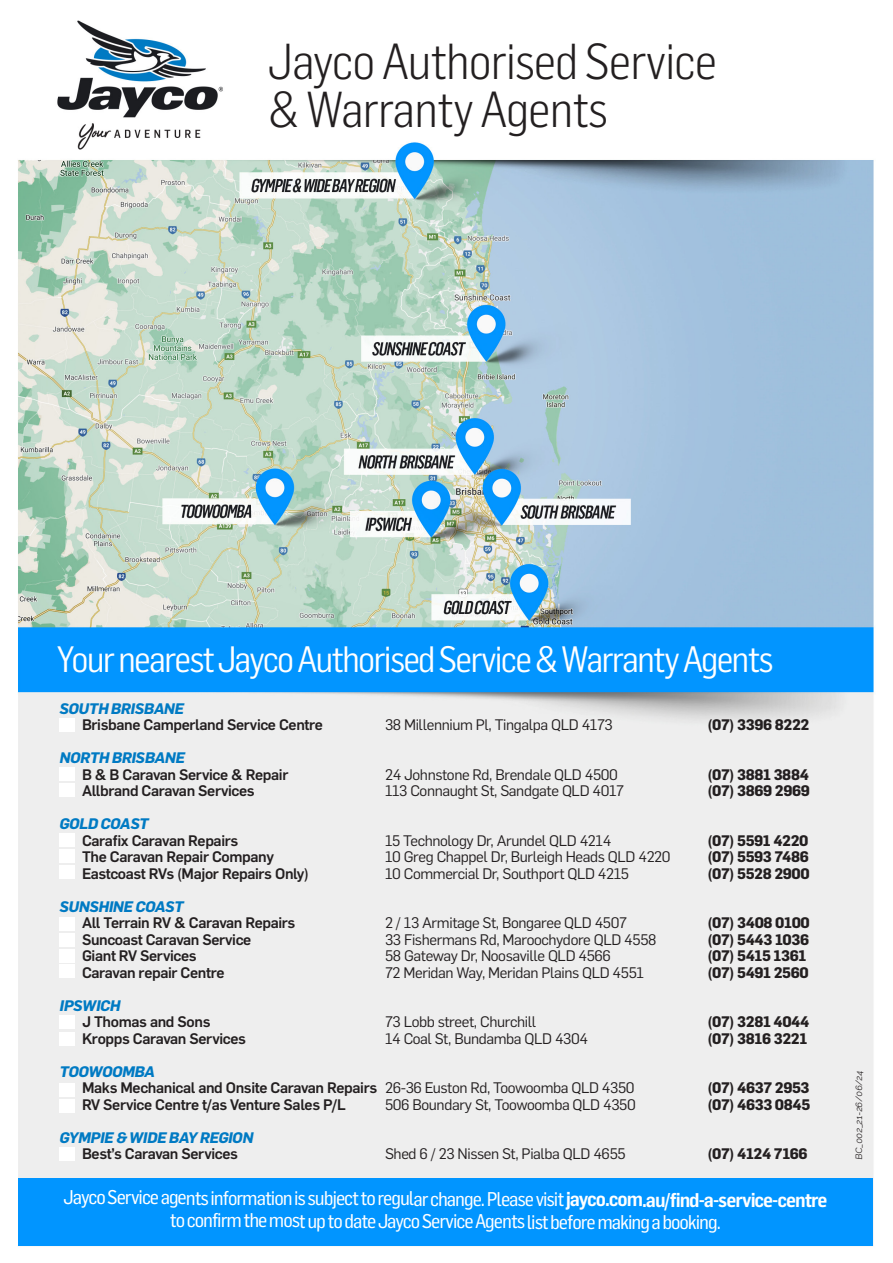
<style>
.page{position:relative;width:893px;height:1263px;background:#fff}
.page>*{position:absolute;margin:0;border:0;box-sizing:border-box;transform-origin:0 0}
.t1{font:300 49.5px "Flama Semicondensed";letter-spacing:-.025em;color:#231f20}
.t2{font:36px "Flama Semicondensed";letter-spacing:-.05em;color:#fff}
.t3{font:19.5px "Flama Semicondensed Basic";letter-spacing:-.055em;color:#fff}
.t4{font:15px "Flama";letter-spacing:-.025em;color:#231f20}
.t5{font:500 15px "Flama";letter-spacing:-.025em;color:#231f20}
.t6{font:700 15px "Flama";letter-spacing:-.025em;color:#231f20}
.t7{font:italic 700 15px "Flama";letter-spacing:-.025em;color:#007ac3}
.t8{font:9px "Raleway";color:#231f20}
.s1{font-weight:400}
.s2{font-family:"Flama Semicondensed";font-weight:600}
</style>
<div class="page">
<img style="left:18px;top:20px;width:856px;height:1226px">
<div style="left:18px;top:1179px;width:855px;height:67px;background:#0195ff"></div>
<div style="left:60px;top:833px;width:15px;height:14px;background:#fff"></div>
<div style="left:60px;top:767px;width:15px;height:13px;background:#fff"></div>
<div style="left:60px;top:949px;width:15px;height:13px;background:#fff"></div>
<div style="left:60px;top:917px;width:15px;height:14px;background:#fff"></div>
<div style="left:60px;top:849px;width:15px;height:14px;background:#fff"></div>
<div style="left:60px;top:783px;width:15px;height:13px;background:#fff"></div>
<div style="left:60px;top:965px;width:15px;height:13px;background:#fff"></div>
<div style="left:60px;top:1083px;width:15px;height:13px;background:#fff"></div>
<div style="left:60px;top:1147px;width:15px;height:14px;background:#fff"></div>
<div style="left:60px;top:933px;width:15px;height:14px;background:#fff"></div>
<div style="left:60px;top:865px;width:15px;height:13px;background:#fff"></div>
<div style="left:60px;top:1032px;width:15px;height:13px;background:#fff"></div>
<div style="left:60px;top:1099px;width:15px;height:13px;background:#fff"></div>
<div style="left:60px;top:718px;width:15px;height:14px;background:#fff"></div>
<div style="left:60px;top:1015px;width:15px;height:14px;background:#fff"></div>
<p class="t1" style="left:268px;top:30px;width:451px">Jayco Authorised Service</p>
<p class="t1" style="left:268px;top:78px;width:342px">&amp; Warranty Agents</p>
<p class="t2" style="left:57px;top:636px;width:718px">Your nearest Jayco Authorised Service &amp; Warranty Agents</p>
<p class="t7" style="left:60px;top:697px;width:126px">SOUTH BRISBANE</p>
<p class="t5" style="left:82px;top:714px;width:242px">Brisbane Camperland Service Centre</p>
<p class="t4" style="left:385px;top:714px;width:229px">38 Millennium Pl, Tingalpa QLD 4173</p>
<p class="t6" style="left:708px;top:714px;width:103px">(07) 3396 8222</p>
<p class="t7" style="left:60px;top:747px;width:127px">NORTH BRISBANE</p>
<p class="t5" style="left:82px;top:763px;width:208px">B &amp; B Caravan Service &amp; Repair</p>
<p class="t4" style="left:385px;top:764px;width:234px">24 Johnstone Rd, Brendale QLD 4500</p>
<p class="t6" style="left:708px;top:763px;width:103px">(07) 3881 3884</p>
<p class="t5" style="left:82px;top:780px;width:174px">Allbrand Caravan Services</p>
<p class="t4" style="left:385px;top:780px;width:241px">113 Connaught St, Sandgate QLD 4017</p>
<p class="t6" style="left:708px;top:780px;width:104px">(07) 3869 2969</p>
<p class="t7" style="left:60px;top:813px;width:91px">GOLD COAST</p>
<p class="t5" style="left:82px;top:829px;width:158px">Carafix Caravan Repairs</p>
<p class="t4" style="left:385px;top:830px;width:228px">15 Technology Dr, Arundel QLD 4214</p>
<p class="t6" style="left:708px;top:829px;width:103px">(07) 5591 4220</p>
<p class="t5" style="left:82px;top:846px;width:194px">The Caravan Repair Company</p>
<p class="t4" style="left:385px;top:846px;width:287px">10 Greg Chappel Dr, Burleigh Heads QLD 4220</p>
<p class="t6" style="left:708px;top:846px;width:103px">(07) 5593 7486</p>
<p class="t5" style="left:82px;top:862px;width:228px">Eastcoast RVs (Major Repairs Only)</p>
<p class="t4" style="left:385px;top:863px;width:246px">10 Commercial Dr, Southport QLD 4215</p>
<p class="t6" style="left:708px;top:862px;width:104px">(07) 5528 2900</p>
<p class="t7" style="left:60px;top:895px;width:126px">SUNSHINE COAST</p>
<p class="t5" style="left:82px;top:912px;width:215px">All Terrain RV &amp; Caravan Repairs</p>
<p class="t4" style="left:385px;top:912px;width:244px">2 / 13 Armitage St, Bongaree QLD 4507</p>
<p class="t6" style="left:708px;top:912px;width:104px">(07) 3408 0100</p>
<p class="t5" style="left:82px;top:928px;width:171px">Suncoast Caravan Service</p>
<p class="t4" style="left:385px;top:929px;width:273px">33 Fishermans Rd, Maroochydore QLD 4558</p>
<p class="t6" style="left:708px;top:928px;width:103px">(07) 5443 1036</p>
<p class="t5" style="left:82px;top:945px;width:116px">Giant RV Services</p>
<p class="t4" style="left:385px;top:945px;width:227px">58 Gateway Dr, Noosaville QLD 4566</p>
<p class="t6" style="left:708px;top:945px;width:100px">(07) 5415 1361</p>
<p class="t5" style="left:82px;top:961px;width:144px">Caravan repair Centre</p>
<p class="t4" style="left:385px;top:962px;width:261px">72 Meridan Way, Meridan Plains QLD 4551</p>
<p class="t6" style="left:708px;top:961px;width:103px">(07) 5491 2560</p>
<p class="t7" style="left:60px;top:994px;width:62px">IPSWICH</p>
<p class="t5" style="left:82px;top:1011px;width:130px">J Thomas and Sons</p>
<p class="t4" style="left:385px;top:1011px;width:153px">73 Lobb street, Churchill</p>
<p class="t6" style="left:708px;top:1011px;width:103px">(07) 3281 4044</p>
<p class="t5" style="left:82px;top:1027px;width:165px">Kropps Caravan Services</p>
<p class="t4" style="left:385px;top:1028px;width:205px">14 Coal St, Bundamba QLD 4304</p>
<p class="t6" style="left:708px;top:1027px;width:101px">(07) 3816 3221</p>
<p class="t7" style="left:60px;top:1060px;width:97px">TOOWOOMBA</p>
<p class="t5" style="left:82px;top:1077px;width:554px">Maks Mechanical and Onsite Caravan Repairs <span class="s1">26-36 Euston Rd, Toowoomba QLD 4350</span></p>
<p class="t6" style="left:708px;top:1077px;width:103px">(07) 4637 2953</p>
<p class="t5" style="left:82px;top:1093px;width:265px">RV Service Centre t/as Venture Sales P/L</p>
<p class="t4" style="left:385px;top:1094px;width:252px">506 Boundary St, Toowoomba QLD 4350</p>
<p class="t6" style="left:708px;top:1093px;width:104px">(07) 4633 0845</p>
<p class="t7" style="left:60px;top:1126px;width:195px">GYMPIE &amp; WIDE BAY REGION</p>
<p class="t5" style="left:82px;top:1143px;width:157px">Best’s Caravan Services</p>
<p class="t4" style="left:385px;top:1143px;width:242px">Shed 6 / 23 Nissen St, Pialba QLD 4655</p>
<p class="t6" style="left:708px;top:1143px;width:102px">(07) 4124 7166</p>
<p class="t3" style="left:63px;top:1185px;width:766px">Jayco Service agents information is subject to regular change. Please visit <span class="s2">jayco.com.au/find-a-service-centre</span></p>
<p class="t3" style="left:170px;top:1209px;width:553px">to confirm the most up to date Jayco Service Agents list before making a booking.</p>
<p class="t8" style="left:854px;top:1160px;width:92px;rotate:-90deg">BC_002_21-26/06/24</p>
</div>
